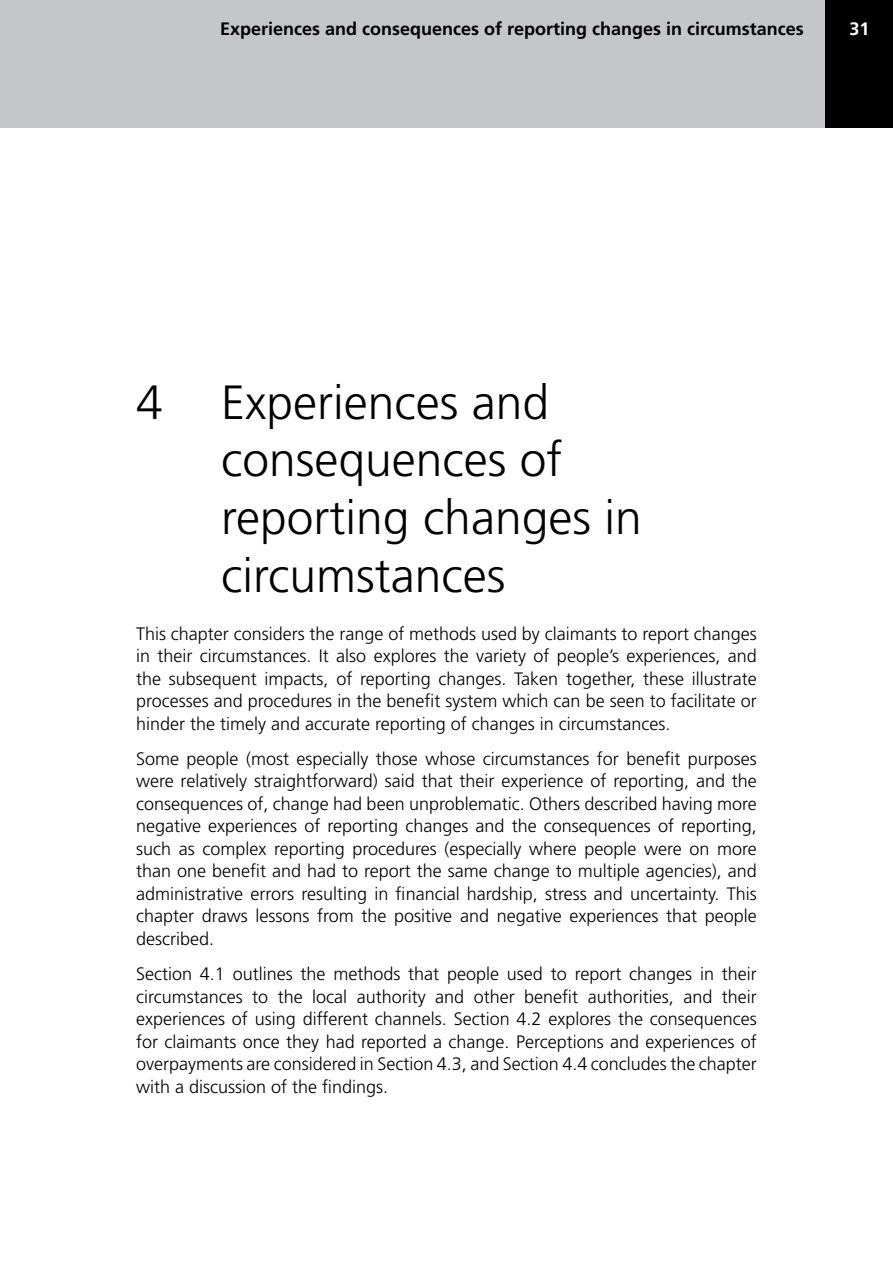
<style>
.page{position:relative;width:893px;height:1263px;background:#fff}
.page>*{position:absolute;margin:0;border:0;box-sizing:border-box;transform-origin:0 0}
.t1{font:300 48px/57.6px "Frutiger LT";color:#000}
.t2{font:300 18px/22.5px "Frutiger LT";color:#000;text-align:justify}
.t3{font:700 18px "Frutiger LT";color:#000}
.t4{font:700 18px "Frutiger LT";color:#fff}
</style>
<div class="page">
<div style="left:825px;top:0;width:68px;height:128px;background:#000"></div>
<div style="left:0;top:0;width:825px;height:128px;background:#c5c6c8"></div>
<p class="t3" style="left:220px;top:21px;width:585px">Experiences and consequences of reporting changes in circumstances</p>
<p class="t4" style="left:849px;top:21px;width:22px">31</p>
<h1 class="t1" style="left:221px;top:377px;width:422px;text-indent:-85px">4 Experiences and consequences of reporting changes in circumstances</h1>
<p class="t2" style="left:136px;top:623px;width:622px">This chapter considers the range of methods used by claimants to report changes in their circumstances. It also explores the variety of people’s experiences, and the subsequent impacts, of reporting changes. Taken together, these illustrate processes and procedures in the benefit system which can be seen to facilitate or hinder the timely and accurate reporting of changes in circumstances.</p>
<p class="t2" style="left:136px;top:749px;width:622px">Some people (most especially those whose circumstances for benefit purposes were relatively straightforward) said that their experience of reporting, and the consequences of, change had been unproblematic. Others described having more negative experiences of reporting changes and the consequences of reporting, such as complex reporting procedures (especially where people were on more than one benefit and had to report the same change to multiple agencies), and administrative errors resulting in financial hardship, stress and uncertainty. This chapter draws lessons from the positive and negative experiences that people described.</p>
<p class="t2" style="left:136px;top:964px;width:622px">Section 4.1 outlines the methods that people used to report changes in their circumstances to the local authority and other benefit authorities, and their experiences of using different channels. Section 4.2 explores the consequences for claimants once they had reported a change. Perceptions and experiences of overpayments are considered in Section 4.3, and Section 4.4 concludes the chapter with a discussion of the findings.</p>
</div>
